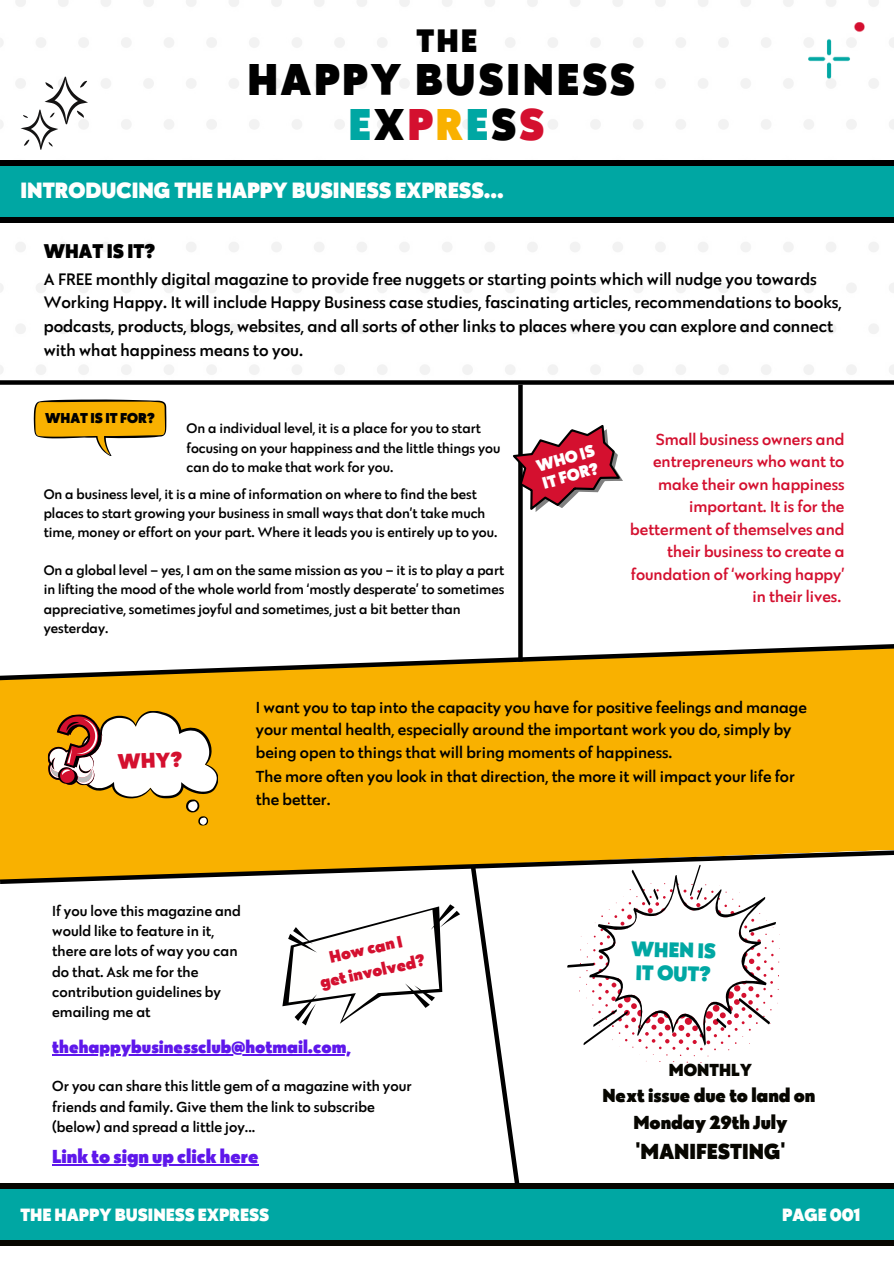
<style>
.page{position:relative;width:894px;height:1264px;background:#fff}
.page>*{position:absolute;margin:0;border:0;box-sizing:border-box;transform-origin:0 0}
.t1{font:900 46.05px/45.8px "Galatea";letter-spacing:.06em;color:#000;text-align:center}
.t2{font:900 33.6px "Galatea";color:#000}
.t3{font:900 22.95px "Galatea";color:#fffffe}
.t4{font:900 22.5px "Galatea";color:#070600}
.t5{font:900 22.05px "Galatea";color:#d4102f}
.t6{font:900 21.9px/23.2px "Galatea";color:#00a7a3}
.t7{font:900 20.55px "Galatea";color:#000}
.t8{font:900 19.5px/27px "Galatea";color:#070600;text-align:center}
.t9{font:900 19.5px "Galatea";color:#5e17eb}
.t10{font:900 18.45px "Galatea";color:#fffffe}
.t11{font:900 18px "Galatea";color:#5e17eb}
.t12{font:900 18px "Galatea";color:#070600}
.t13{font:500 17.25px/23.7px "Galatea";color:#000}
.t14{font:900 17.25px/23.1px "Galatea";color:#d4102f;text-align:center}
.t15{font:900 17.25px/18px "Galatea";color:#fff}
.t16{font:500 16.5px/22.5px "Galatea";color:#000}
.t17{font:500 16.5px/22.5px "Galatea";color:#d4102f;text-align:right}
.t18{font:500 15px/20.2px "Galatea";color:#000}
.t19{font:900 14.85px "Galatea";color:#000}
.t20{font:500 14.25px/19.2px "Galatea";color:#000}
.s1{color:#00a7a3}
.s2{color:#d4102f}
.s3{color:#f9b100}
</style>
<div class="page">
<img style="left:0;top:0;width:893px;height:375px">
<svg style="left:0;top:1188px;width:893px;height:57px;background:#061d17"></svg>
<div style="left:0;top:1189px;width:893px;height:50px;background:#00a7a3"></div>
<div style="left:0;top:683px;width:893px;height:164px;background:#f9b100"></div>
<div style="left:0;top:160px;width:893px;height:62px;background:#000"></div>
<div style="left:0;top:166px;width:893px;height:51px;background:#00a7a3"></div>
<svg style="left:21px;top:77px;width:67px;height:73px"></svg>
<img style="left:797px;top:11px;width:77px;height:78px">
<svg style="left:0;top:641px;width:893px;height:42px"></svg>
<div style="left:0;top:380px;width:893px;height:5px;background:#000"></div>
<svg style="left:34px;top:399px;width:132px;height:57px"></svg>
<svg style="left:518px;top:385px;width:4px;height:276px"></svg>
<svg style="left:513px;top:418px;width:110px;height:98px"></svg>
<svg style="left:46px;top:708px;width:173px;height:118px"></svg>
<svg style="left:0;top:847px;width:893px;height:341px"></svg>
<h2 class="t2" style="left:416px;top:26px;width:62px">THE</h2>
<h2 class="t1" style="left:247px;top:59px;width:389px">HAPPY BUSINESS<br><span class="s1">E</span>X<span class="s2">P</span><span class="s3">R</span><span class="s1">E</span>S<span class="s2">S</span></h2>
<h3 class="t3" style="left:20px;top:180px;width:484px">INTRODUCING THE HAPPY BUSINESS EXPRESS...</h3>
<h5 class="t7" style="left:44px;top:242px;width:113px">WHAT IS IT?</h5>
<p class="t13" style="left:44px;top:268px;width:799px">A FREE monthly digital magazine to provide free nuggets or starting points which will nudge you towards Working Happy. It will include Happy Business case studies, fascinating articles, recommendations to books, podcasts, products, blogs, websites, and all sorts of other links to places where you can explore and connect with what happiness means to you.</p>
<p class="t19" style="left:45px;top:411px;width:111px">WHAT IS IT FOR?</p>
<p class="t20" style="left:186px;top:420px;width:315px">On a individual level, it is a place for you to start focusing on your happiness and the little things you can do to make that work for you.</p>
<p class="t20" style="left:44px;top:485px;width:455px">On a business level, it is a mine of information on where to find the best places to start growing your business in small ways that don’t take much time, money or effort on your part. Where it leads you is entirely up to you.</p>
<p class="t20" style="left:44px;top:561px;width:462px">On a global level – yes, I am on the same mission as you – it is to play a part in lifting the mood of the whole world from ‘mostly desperate’ to sometimes appreciative, sometimes joyful and sometimes, just a bit better than yesterday.</p>
<h1 class="t15" style="left:534px;top:459px;width:61px;rotate:-16deg">WHO IS<br>IT FOR?</h1>
<p class="t17" style="left:630px;top:429px;width:216px">Small business owners and entrepreneurs who want to make their own happiness important. It is for the betterment of themselves and their business to create a foundation of ‘working happy’ in their lives.</p>
<p class="t5" style="left:117px;top:752px;width:66px;rotate:-2deg">WHY?</p>
<p class="t16" style="left:256px;top:696px;width:552px">I want you to tap into the capacity you have for positive feelings and manage your mental health, especially around the important work you do, simply by being open to things that will bring moments of happiness.</p>
<p class="t16" style="left:256px;top:766px;width:540px">The more often you look in that direction, the more it will impact your life for the better.</p>
<p class="t18" style="left:52px;top:901px;width:190px">If you love this magazine and would like to feature in it, there are lots of way you can do that. Ask me for the contribution guidelines by emailing me at</p>
<p class="t14" style="left:313px;top:949px;width:108px;rotate:-12deg">How can I<br>get involved?</p>
<p class="t6" style="left:631px;top:938px;width:86px;rotate:2deg">WHEN IS<br>IT OUT?</p>
<p class="t11" style="left:52px;top:1039px;width:300px">thehappybusinessclub@hotmail.com,</p>
<p class="t18" style="left:52px;top:1076px;width:361px;line-height:20.7px">Or you can share this little gem of a magazine with your friends and family. Give them the link to subscribe (below) and spread a little joy...</p>
<h2 class="t9" style="left:52px;top:1148px;width:208px">Link to sign up click here</h2>
<p class="t12" style="left:668px;top:1061px;width:85px">MONTHLY</p>
<p class="t8" style="left:602px;top:1082px;width:215px">Next issue due to land on<br>Monday 29th July</p>
<p class="t4" style="left:635px;top:1141px;width:151px">'MANIFESTING'</p>
<h6 class="t10" style="left:20px;top:1206px;width:250px">THE HAPPY BUSINESS EXPRESS</h6>
<p class="t10" style="left:782px;top:1206px;width:80px">PAGE 001</p>
</div>
